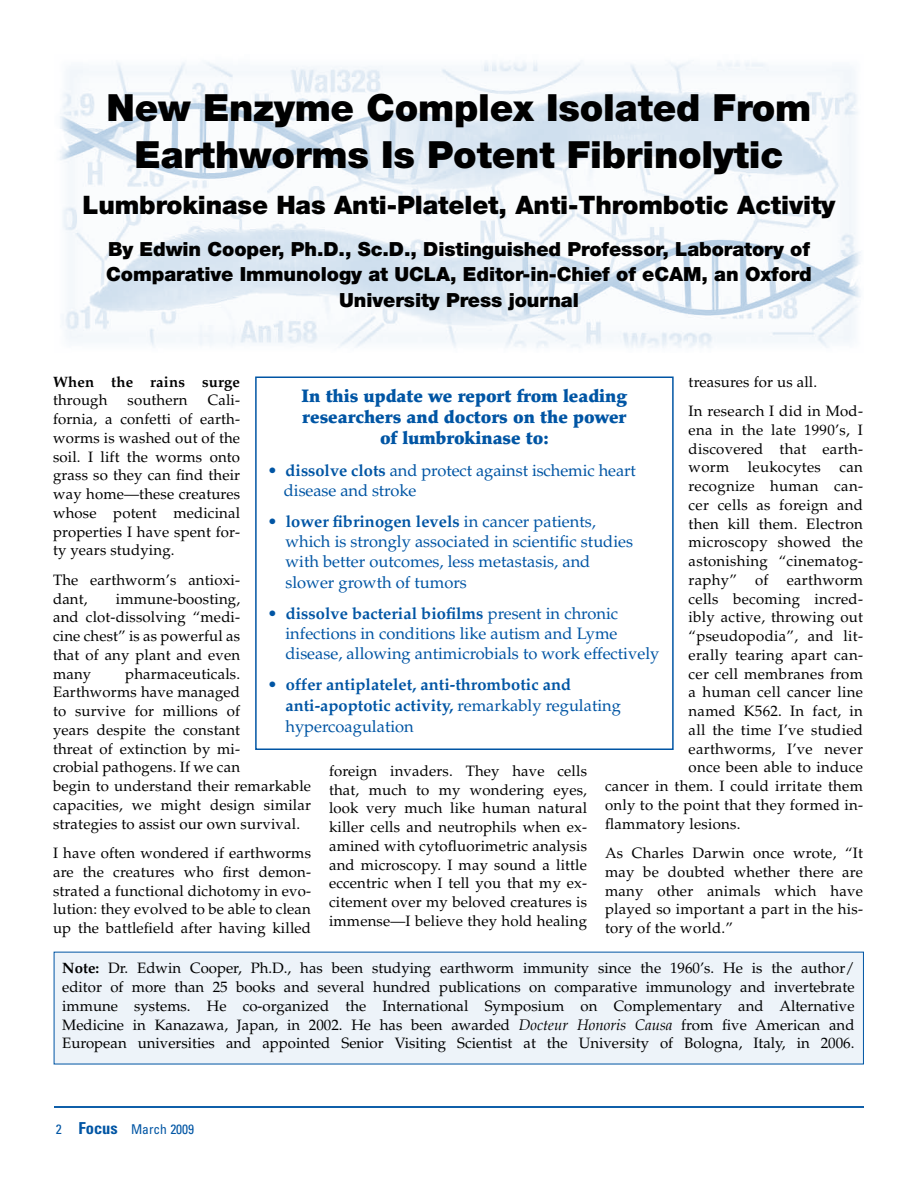
<style>
.page{position:relative;width:918px;height:1188px;background:#fff}
.page>*{position:absolute;margin:0;border:0;box-sizing:border-box;transform-origin:0 0}
.t1{font:900 37.5px/46.5px "Helvetica Neue";letter-spacing:-.005em;color:#000;text-align:center}
.t2{font:900 25.5px "Helvetica Neue";letter-spacing:-.005em;color:#000}
.t3{font:900 19.5px/25.5px "Helvetica Neue";letter-spacing:-.005em;color:#000;text-align:center}
.t4{font:900 18px/21px "Palatino LT Std";letter-spacing:-.005em;color:#0055a4;text-align:center}
.t5{font:16.5px/20.2px "Palatino LT Std";color:#0055a4}
.t6{font:700 16.5px/20.7px "Palatino LT Std";color:#0055a4}
.t7{font:15px/18.8px "Palatino LT Std";letter-spacing:.01em;color:#000;text-align:justify}
.t8{font:700 15px "Palatino LT Std";letter-spacing:.01em;color:#000}
.t9{font:condensed 13.5px "Univers";color:#0055a4}
.s1{font-weight:700}
.s2{font-weight:400}
.s3{font-family:"Palatino";font-style:italic}
.s4{font-weight:700;font-size:16.5px}
</style>
<div class="page">
<img style="left:60px;top:61px;width:801px;height:287px">
<hr style="left:54px;top:1106px;width:810px;height:2px;background:#0055a4">
<div style="left:255px;top:376px;width:419px;height:374px;border:2px solid #0055a4"></div>
<div style="left:54px;top:952px;width:810px;height:112px;background:#edf3f9"></div>
<h1 class="t1" style="left:107px;top:84px;width:706px">New Enzyme Complex Isolated From<br>Earthworms Is Potent Fibrinolytic</h1>
<h2 class="t2" style="left:83px;top:190px;width:754px">Lumbrokinase Has Anti-Platelet, Anti-Thrombotic Activity</h2>
<h3 class="t3" style="left:106px;top:236px;width:707px">By Edwin Cooper, Ph.D., Sc.D., Distinguished Professor, Laboratory of<br>Comparative Immunology at UCLA, Editor-in-Chief of eCAM, an Oxford<br>University Press journal</h3>
<p class="t7" style="left:689px;top:367px;width:176px;line-height:29.5px">treasures for us all.<br>In research I did in Mod-</p>
<p class="t7" style="left:689px;top:421px;width:176px">ena in the late 1990’s, I</p>
<p class="t7" style="left:689px;top:439px;width:176px">discovered that earth-</p>
<p class="t7" style="left:689px;top:458px;width:176px">worm leukocytes can</p>
<p class="t7" style="left:689px;top:477px;width:176px">recognize human can-</p>
<p class="t7" style="left:689px;top:496px;width:176px">cer cells as foreign and</p>
<p class="t7" style="left:689px;top:514px;width:176px">then kill them. Electron</p>
<p class="t7" style="left:689px;top:533px;width:176px">microscopy showed the</p>
<p class="t7" style="left:689px;top:552px;width:176px">astonishing “cinematog-</p>
<p class="t7" style="left:689px;top:571px;width:176px">raphy” of earthworm</p>
<p class="t7" style="left:689px;top:589px;width:176px">cells becoming incred-</p>
<p class="t7" style="left:689px;top:608px;width:176px">ibly active, throwing out</p>
<p class="t7" style="left:689px;top:627px;width:176px">“pseudopodia”, and lit-</p>
<p class="t7" style="left:689px;top:646px;width:176px">erally tearing apart can-</p>
<p class="t7" style="left:689px;top:664px;width:176px">cer cell membranes from</p>
<p class="t7" style="left:689px;top:683px;width:176px">a human cell cancer line</p>
<p class="t7" style="left:689px;top:702px;width:176px">named K562. In fact, in</p>
<p class="t7" style="left:689px;top:721px;width:176px">all the time I’ve studied</p>
<p class="t7" style="left:689px;top:739px;width:176px">earthworms, I’ve never</p>
<p class="t7" style="left:689px;top:758px;width:176px">once been able to induce</p>
<p class="t7" style="left:605px;top:777px;width:259px">cancer in them. I could irritate them</p>
<p class="t7" style="left:605px;top:796px;width:260px">only to the point that they formed in-</p>
<p class="t7" style="left:605px;top:814px;width:137px">flammatory lesions.</p>
<p class="t7" style="left:605px;top:844px;width:260px">As Charles Darwin once wrote, “It may be doubted whether there are many other animals which have played so important a part in the his&shy;tory of the world.”</p>
<p class="t8" style="left:53px;top:373px;width:189px">When the rains surge</p>
<p class="t7" style="left:53px;top:391px;width:56px">through</p>
<p class="t7" style="left:128px;top:391px;width:62px">southern</p>
<p class="t4" style="left:302px;top:385px;width:327px">In this update we report from leading researchers and doctors on the power of lumbrokinase to:</p>
<p class="t5" style="left:284px;top:460px;width:354px;text-indent:-16px">• <span class="s1">dissolve clots</span> and protect against ischemic heart disease and stroke</p>
<p class="t5" style="left:285px;top:512px;width:349px;text-indent:-18px">• <span class="s1">lower fibrinogen levels</span> in cancer patients, which is strongly associated in scientific studies with better outcomes, less metastasis, and slower growth of tumors</p>
<p class="t5" style="left:285px;top:603px;width:375px;text-indent:-18px">• <span class="s1">dissolve bacterial biofilms</span> present in chronic infections in conditions like autism and Lyme disease, allowing antimicrobials to work effectively</p>
<p class="t6" style="left:285px;top:675px;width:337px;text-indent:-18px"><span class="s2">•</span> offer antiplatelet, anti-thrombotic and anti-apoptotic activity, <span class="s2">remarkably regulating hypercoagulation</span></p>
<p class="t7" style="left:53px;top:391px;width:189px;text-indent:155px">Cali&shy;fornia, a confetti of earth&shy;worms is washed out of the soil. I lift the worms onto grass so they can find their way home—these creatures whose potent medicinal properties I have spent for&shy;ty years studying.</p>
<p class="t7" style="left:53px;top:571px;width:189px">The earthworm’s antioxi&shy;dant,</p>
<p class="t7" style="left:53px;top:589px;width:189px;text-indent:63px">immune-boosting, and clot-dissolving “medi&shy;cine chest” is as powerful as that of any plant and even many</p>
<p class="t7" style="left:53px;top:664px;width:260px;text-align:left;text-indent:72px">pharmaceuticals.<br>Earthworms have managed<br>to survive for millions of<br>years despite the constant<br>threat of extinction by mi-<br>crobial pathogens. If we can<br>begin to understand their remarkable capacities, we might design similar strategies to assist our own survival.</p>
<p class="t7" style="left:53px;top:844px;width:260px">I have often wondered if earthworms are the creatures who first demon&shy;strated a functional dichotomy in evo&shy;lution: they evolved to be able to clean up the battlefield after having killed</p>
<p class="t7" style="left:329px;top:762px;width:260px">foreign invaders. They have cells that, much to my wondering eyes, look very much like human natural killer cells and neutrophils when ex&shy;amined with cytofluorimetric analysis and microscopy. I may sound a little eccentric when I tell you that my ex&shy;citement over my beloved creatures is immense—I believe they hold healing</p>
<p class="t7" style="left:62px;top:959px;width:794px"><span class="s1">Note:</span> Dr. Edwin Cooper, Ph.D., has been studying earthworm immunity since the 1960’s. He is the author/ editor of more than 25 books and several hundred publications on comparative immunology and invertebrate immune systems. He co-organized the International Symposium on Complementary and Alternative Medicine in Kanazawa, Japan, in 2002. He has been awarded <span class="s3">Docteur Honoris Causa</span> from five American and European universities and appointed Senior Visiting Scientist at the University of Bologna, Italy, in 2006.</p>
<p class="t9" style="left:56px;top:1120px;width:140px">2 <span class="s4">Focus</span> March 2009</p>
</div>
